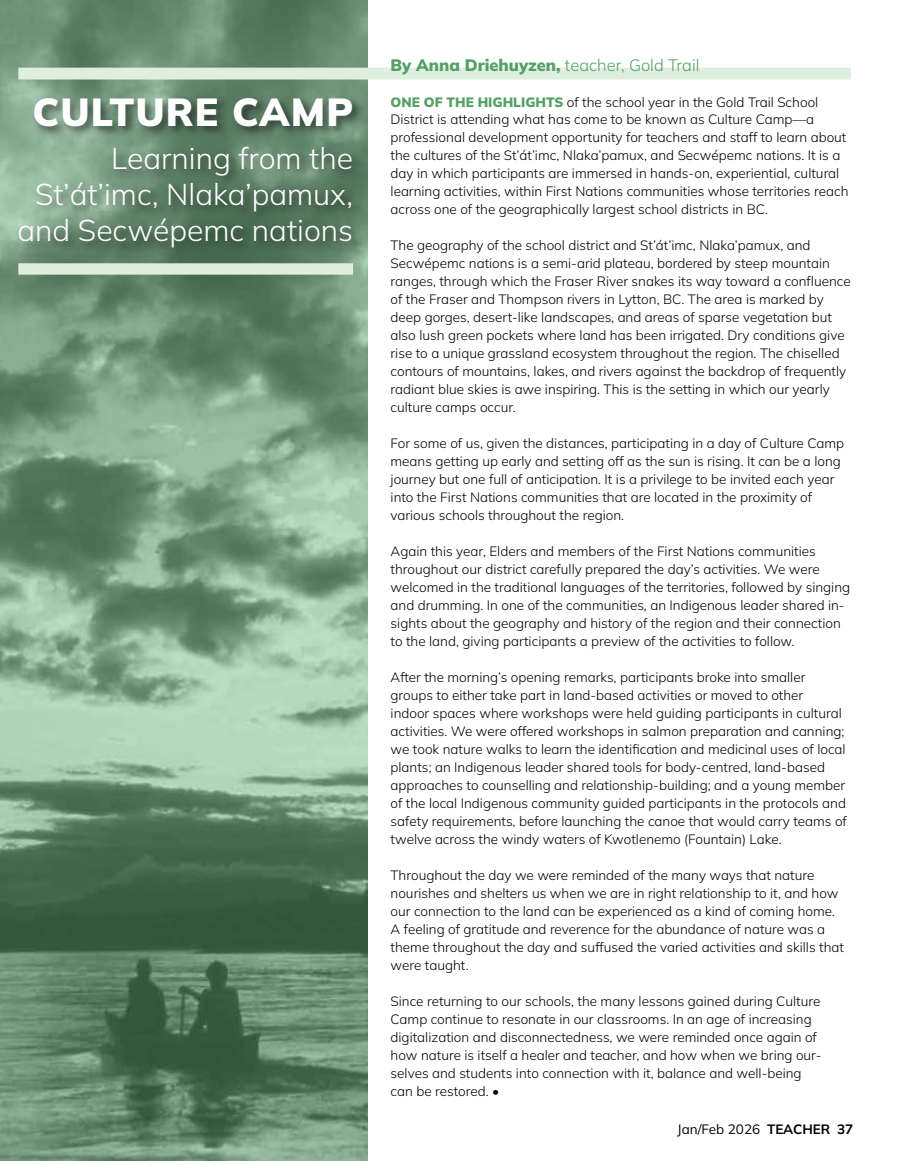
<style>
.page{position:relative;width:905px;height:1161px;background:#fff}
.page>*{position:absolute;margin:0;border:0;box-sizing:border-box;transform-origin:0 0}
.t1{font:900 39px "Mulish";letter-spacing:.03em;color:#fff}
.t2{font:200 30px/36px "Mulish";color:#fff;text-align:right}
.t3{font:900 16.5px "Mulish";color:#54a065}
.t4{font:200 13.5px/18px "Mulish";color:#000}
.s1{font-weight:200}
.s2{font-weight:900;color:#54a065}
.s3{font-weight:700}
</style>
<div class="page">
<img style="left:0;top:0;width:367px;height:1161px">
<div style="left:18px;top:263px;width:335px;height:12px;background:#dfefdf"></div>
<div style="left:16px;top:95px;width:348px;height:164px;background:#000;opacity:.5"></div>
<div style="left:18px;top:68px;width:833px;height:12px;background:#dfefdf"></div>
<h1 class="t1" style="left:32px;top:84px;width:322px">CULTURE CAMP</h1>
<h2 class="t2" style="left:17px;top:139px;width:337px">Learning from the<br>St’át’imc, Nlaka’pamux, and Secwépemc nations</h2>
<p class="t3" style="left:390px;top:53px;width:310px">By Anna Driehuyzen, <span class="s1">teacher, Gold Trail</span></p>
<p class="t4" style="left:390px;top:92px;width:459px"><span class="s2">ONE OF THE HIGHLIGHTS</span> of the school year in the Gold Trail School District is attending what has come to be known as Culture Camp—a professional development opportunity for teachers and staff to learn about the cultures of the St’át’imc, Nlaka’pamux, and Secwépemc nations. It is a day in which participants are immersed in hands-on, experiential, cultural learning activities, within First Nations communities whose territories reach across one of the geographically largest school districts in BC.</p>
<p class="t4" style="left:390px;top:236px;width:461px">The geography of the school district and St’át’imc, Nlaka’pamux, and Secwépemc nations is a semi-arid plateau, bordered by steep mountain ranges, through which the Fraser River snakes its way toward a confluence of the Fraser and Thompson rivers in Lytton, BC. The area is marked by deep gorges, desert-like landscapes, and areas of sparse vegetation but also lush green pockets where land has been irrigated. Dry conditions give rise to a unique grassland ecosystem throughout the region. The chiselled contours of mountains, lakes, and rivers against the backdrop of frequently radiant blue skies is awe inspiring. This is the setting in which our yearly culture camps occur.</p>
<p class="t4" style="left:390px;top:434px;width:455px">For some of us, given the distances, participating in a day of Culture Camp means getting up early and setting off as the sun is rising. It can be a long journey but one full of anticipation. It is a privilege to be invited each year into the First Nations communities that are located in the proximity of various schools throughout the region.</p>
<p class="t4" style="left:390px;top:542px;width:461px">Again this year, Elders and members of the First Nations communities throughout our district carefully prepared the day’s activities. We were welcomed in the traditional languages of the territories, followed by singing and drumming. In one of the communities, an Indigenous leader shared in&shy;sights about the geography and history of the region and their connection to the land, giving participants a preview of the activities to follow.</p>
<p class="t4" style="left:390px;top:668px;width:458px">After the morning’s opening remarks, participants broke into smaller groups to either take part in land-based activities or moved to other<br>indoor spaces where workshops were held guiding participants in cultural activities. We were offered workshops in salmon preparation and canning; we took nature walks to learn the identification and medicinal uses of local plants; an Indigenous leader shared tools for body-centred, land-based approaches to counselling and relationship-building; and a young member of the local Indigenous community guided participants in the protocols and safety requirements, before launching the canoe that would carry teams of twelve across the windy waters of Kwotlenemo (Fountain) Lake.</p>
<p class="t4" style="left:390px;top:866px;width:455px">Throughout the day we were reminded of the many ways that nature nourishes and shelters us when we are in right relationship to it, and how our connection to the land can be experienced as a kind of coming home.<br>A feeling of gratitude and reverence for the abundance of nature was a theme throughout the day and suffused the varied activities and skills that were taught.</p>
<p class="t4" style="left:390px;top:992px;width:432px">Since returning to our schools, the many lessons gained during Culture Camp continue to resonate in our classrooms. In an age of increasing digitalization and disconnectedness, we were reminded once again of how nature is itself a healer and teacher, and how when we bring our&shy;selves and students into connection with it, balance and well-being can be restored. •</p>
<p class="t4" style="left:677px;top:1120px;width:178px">Jan/Feb 2026 <span class="s3">TEACHER 37</span></p>
</div>
